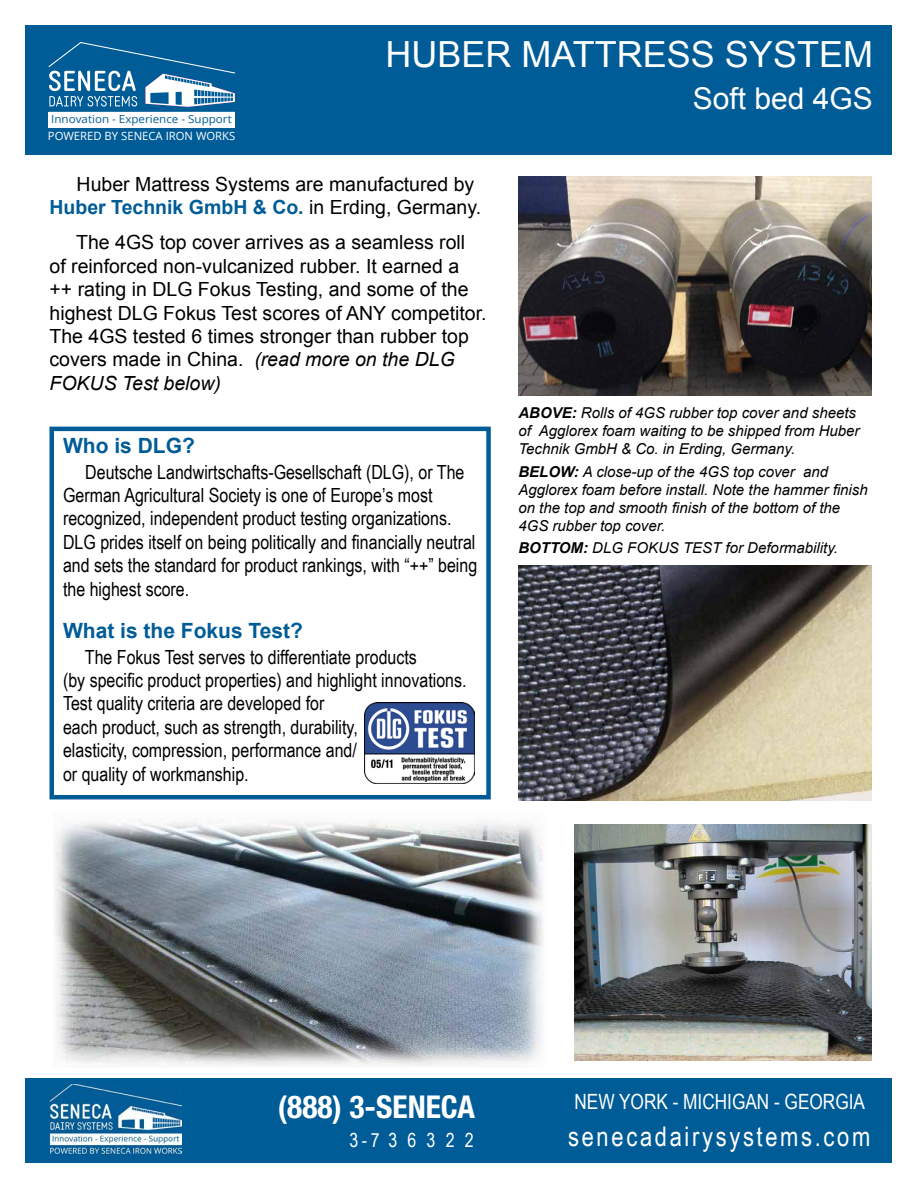
<style>
.page{position:relative;width:918px;height:1188px;background:#fff}
.page>*{position:absolute;margin:0;border:0;box-sizing:border-box;transform-origin:0 0}
.t1{font:36px "Arial";color:#fff}
.t2{font:700 condensed 31.5px "Helvetica Neue";color:#fff}
.t3{font:30px "Arial";color:#fff}
.t4{font:27px "Arial Narrow";letter-spacing:.1em;color:#fff}
.t5{font:700 21px "Arial";color:#005c97}
.t6{font:21px "Arial Narrow";color:#fff}
.t7{font:19.5px/23.4px "Arial Narrow";color:#000}
.t8{font:19.5px/23.4px "Arial";color:#000}
.t9{font:19.5px "Arial Narrow";letter-spacing:.52em;color:#fff}
.t10{font:italic 15px/18px "Arial";color:#000}
.t11{font:11.4px "Open Sans";color:#fff}
.t12{font:11.1px "Open Sans";color:#005c97;scale:1.05 1}
.s1{font-weight:700;color:#005c97}
.s2{font-style:italic}
.s3{font-weight:700}
</style>
<div class="page">
<div style="left:26px;top:26px;width:866px;height:129px;background:#005c97"></div>
<div style="left:49px;top:112px;width:186px;height:15px;background:#fff"></div>
<svg style="left:48px;top:42px;width:188px;height:65px"></svg>
<hr style="left:49px;top:127px;width:186px;height:1px;background:#fff">
<svg style="left:49px;top:427px;width:442px;height:372px"></svg>
<img style="left:518px;top:176px;width:353px;height:220px">
<img style="left:574px;top:824px;width:297px;height:236px">
<img style="left:519px;top:565px;width:353px;height:236px">
<img style="left:364px;top:703px;width:110px;height:80px">
<img style="left:55px;top:820px;width:489px;height:245px">
<div style="left:26px;top:1078px;width:866px;height:84px;background:#005c97"></div>
<img style="left:49px;top:1084px;width:132px;height:71px">
<h1 class="t1" style="left:386px;top:31px;width:489px">HUBER MATTRESS SYSTEM</h1>
<p class="t12" style="left:51px;top:111px;width:173px">Innovation - Experience - Support</p>
<p class="t11" style="left:48px;top:128px;width:189px">POWERED BY SENECA IRON WORKS</p>
<p class="t8" style="left:49px;top:172px;width:433px;text-indent:27px">Huber Mattress Systems are manufactured by<br><span class="s1">Huber Technik GmbH &amp; Co.</span> in Erding, Germany.</p>
<p class="t8" style="left:49px;top:231px;width:439px;text-indent:27px">The 4GS top cover arrives as a seamless roll<br>of reinforced non-vulcanized rubber. It earned a ++ rating in DLG Fokus Testing, and some of the highest DLG Fokus Test scores of ANY competitor.<br>The 4GS tested 6 times stronger than rubber top covers made in China. <span class="s2">(read more on the DLG FOKUS Test below)</span></p>
<p class="t5" style="left:63px;top:431px;width:133px">Who is DLG?</p>
<p class="t7" style="left:63px;top:459px;width:416px;text-indent:22px">Deutsche Landwirtschafts-Gesellschaft (DLG), or The German Agricultural Society is one of Europe’s most recognized, independent product testing organizations.<br>DLG prides itself on being politically and financially neutral and sets the standard for product rankings, with “++” being the highest score.</p>
<p class="t5" style="left:63px;top:616px;width:241px">What is the Fokus Test?</p>
<p class="t7" style="left:63px;top:644px;width:405px;text-indent:22px">The Fokus Test serves to differentiate products<br>(by specific product properties) and highlight innovations.<br>Test quality criteria are developed for<br>each product, such as strength, durability,<br>elasticity, compression, performance and/<br>or quality of workmanship.</p>
<h3 class="t3" style="left:693px;top:79px;width:182px">Soft bed 4GS</h3>
<p class="t10" style="left:518px;top:404px;width:343px"><span class="s3">ABOVE:</span> Rolls of 4GS rubber top cover and sheets of Agglorex foam waiting to be shipped from Huber<br>Technik GmbH &amp; Co. in Erding, Germany.</p>
<p class="t10" style="left:518px;top:463px;width:351px"><span class="s3">BELOW:</span> A close-up of the 4GS top cover and Agglorex foam before install. Note the hammer finish on the top and smooth finish of the bottom of the 4GS rubber top cover.</p>
<p class="t10" style="left:518px;top:539px;width:321px"><span class="s3">BOTTOM:</span> DLG FOKUS TEST for Deformability.</p>
<h2 class="t2" style="left:278px;top:1087px;width:198px">(888) 3-SENECA</h2>
<p class="t6" style="left:574px;top:1086px;width:292px">NEW YORK - MICHIGAN - GEORGIA</p>
<p class="t9" style="left:350px;top:1126px;width:126px">3-736322</p>
<h3 class="t4" style="left:568px;top:1117px;width:304px">senecadairysystems.com</h3>
</div>
